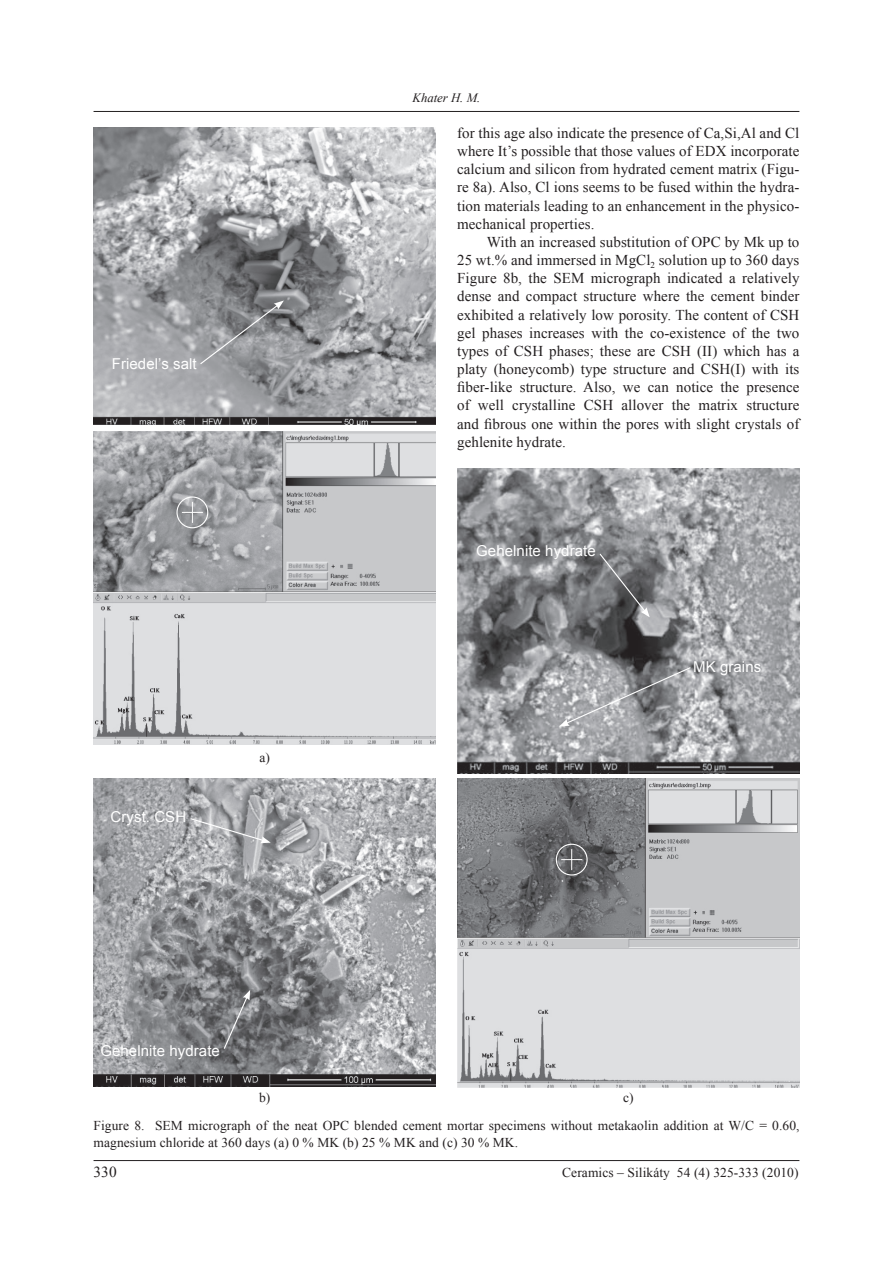
<style>
.page{position:relative;width:893px;height:1263px;background:#fff}
.page>*{position:absolute;margin:0;border:0;box-sizing:border-box;transform-origin:0 0}
.t1{font:15.3px "Times New Roman";color:#231f20}
.t2{font:15px/18.1px "Times New Roman";letter-spacing:.005em;color:#231f20;text-align:justify}
.t3{font:15px "Arial";letter-spacing:.005em;color:#fff}
.t4{font:13.5px/28.2px "Times New Roman";letter-spacing:.005em;color:#231f20}
.t5{font:italic 12.75px "Times New Roman";color:#231f20}
</style>
<div class="page">
<hr style="left:94px;top:111px;width:705px;height:1px;background:#231f20">
<hr style="left:94px;top:1160px;width:705px;height:1px;background:#231f20">
<img style="left:94px;top:128px;width:342px;height:297px">
<img style="left:457px;top:468px;width:342px;height:305px">
<img style="left:94px;top:431px;width:342px;height:313px">
<img style="left:94px;top:779px;width:342px;height:308px">
<img style="left:457px;top:779px;width:342px;height:308px">
<svg style="left:199px;top:300px;width:85px;height:65px;background:#909195"></svg>
<svg style="left:189px;top:817px;width:82px;height:26px;background:#aeafb2"></svg>
<svg style="left:223px;top:990px;width:27px;height:60px;background:#7d7e81"></svg>
<svg style="left:598px;top:552px;width:52px;height:65px;background:#6f7073"></svg>
<svg style="left:559px;top:666px;width:133px;height:60px;background:#9fa0a3"></svg>
<div style="left:176px;top:496px;width:32px;height:32px;border:1px solid #fff;border-radius:50%"></div>
<svg style="left:182px;top:502px;width:21px;height:21px"></svg>
<div style="left:556px;top:844px;width:32px;height:31px;border:1px solid #fff;border-radius:50%"></div>
<svg style="left:561px;top:849px;width:21px;height:21px"></svg>
<p class="t3" style="left:112px;top:354px;width:86px">Friedel’s salt</p>
<p class="t3" style="left:111px;top:807px;width:77px">Cryst. CSH</p>
<p class="t4" style="left:259px;top:743px;width:12px">a)</p>
<p class="t3" style="left:100px;top:1040px;width:121px">Gehelnite hydrate</p>
<p class="t5" style="left:412px;top:89px;width:69px">Khater H. M.</p>
<p class="t2" style="left:457px;top:124px;width:344px">for this age also indicate the presence of Ca,Si,Al and Cl where It’s possible that those values of EDX incorporate calcium and silicon from hydrated cement matrix (Figu&shy;re 8a). Also, Cl ions seems to be fused within the hydra&shy;tion materials leading to an enhancement in the physico&shy;mechanical properties.</p>
<p class="t2" style="left:457px;top:233px;width:344px;text-indent:30px">With an increased substitution of OPC by Mk up to 25 wt.% and immersed in MgCl<sub>2</sub> solution up to 360 days Figure 8b, the SEM micrograph indicated a relatively dense and compact structure where the cement binder exhibited a relatively low porosity. The content of CSH gel phases increases with the co-existence of the two types of CSH phases; these are CSH (II) which has a platy (honeycomb) type structure and CSH(I) with its fiber-like structure. Also, we can notice the presence of well crystalline CSH allover the matrix structure and fibrous one within the pores with slight crystals of gehlenite hydrate.</p>
<p class="t3" style="left:476px;top:540px;width:121px">Gehelnite hydrate</p>
<p class="t3" style="left:693px;top:657px;width:70px">MK grains</p>
<p class="t4" style="left:94px;top:1083px;width:707px;text-indent:529px">c)<br>Figure 8. SEM micrograph of the neat OPC blended cement mortar specimens without metakaolin addition at W/C = 0.60,</p>
<p class="t4" style="left:94px;top:1128px;width:426px">magnesium chloride at 360 days (a) 0 % MK (b) 25 % MK and (c) 30 % MK.</p>
<p class="t4" style="left:259px;top:1083px;width:13px">b)</p>
<p class="t1" style="left:94px;top:1161px;width:25px">330</p>
<p class="t4" style="left:562px;top:1158px;width:238px">Ceramics – Silikáty 54 (4) 325-333 (2010)</p>
</div>
